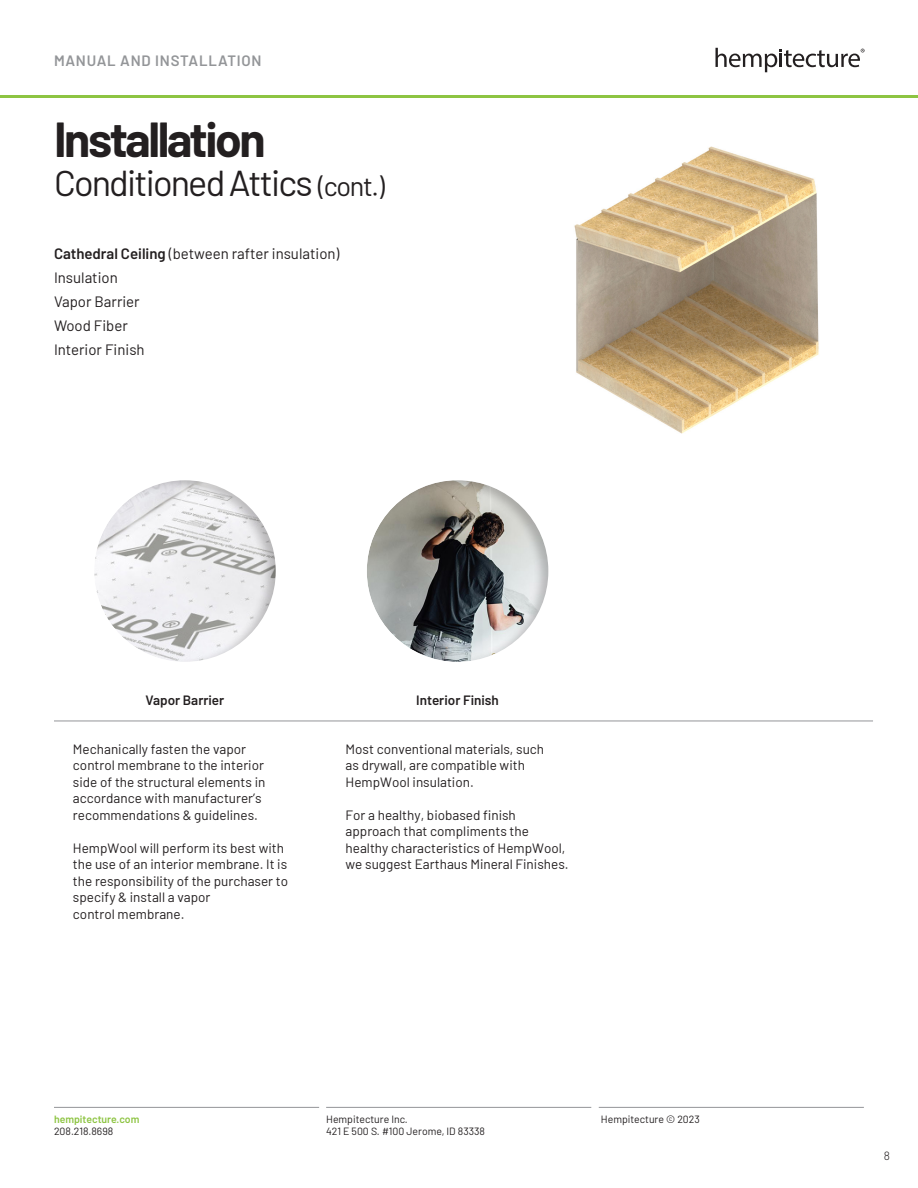
<style>
.page{position:relative;width:918px;height:1188px;background:#fff}
.page>*{position:absolute;margin:0;border:0;box-sizing:border-box;transform-origin:0 0}
.t1{font:700 48px "Barlow";letter-spacing:-.05em;color:#231f20}
.t2{font:36px "Barlow";letter-spacing:-.05em;color:#231f20}
.t3{font:15px "Barlow";color:#231f20}
.t4{font:600 15px "Barlow";letter-spacing:.05em;color:#939598}
.t5{font:13.5px/16.5px "Barlow";color:#231f20}
.t6{font:600 13.5px "Barlow";color:#231f20}
.t7{font:300 12px "Barlow";color:#231f20}
.t8{font:10.5px/12.6px "Barlow";color:#231f20}
.t9{font:600 10.5px "Barlow";color:#8dc442}
.s1{font-size:27px}
.s2{font-weight:600}
</style>
<div class="page">
<hr style="left:0;top:95px;width:918px;height:3px;background:#8dc442">
<svg style="left:716px;top:48px;width:149px;height:24px"></svg>
<hr style="left:54px;top:1107px;width:265px;height:1px;background:#939598">
<hr style="left:326px;top:1107px;width:265px;height:1px;background:#939598">
<hr style="left:599px;top:1107px;width:265px;height:1px;background:#939598">
<div style="left:93px;top:478px;width:185px;height:184px;background:#231f20;opacity:.25"></div>
<div style="left:365px;top:478px;width:186px;height:184px;background:#231f20;opacity:.25"></div>
<hr style="left:54px;top:721px;width:819px;height:1px;background:#939598">
<img style="left:574px;top:146px;width:245px;height:288px">
<p class="t4" style="left:54px;top:50px;width:209px">MANUAL AND INSTALLATION</p>
<p class="t1" style="left:54px;top:104px;width:213px">Installation</p>
<p class="t2" style="left:54px;top:157px;width:332px">Conditioned Attics <span class="s1">(cont.)</span></p>
<p class="t3" style="left:54px;top:243px;width:287px"><span class="s2">Cathedral Ceiling</span> (between rafter insulation)</p>
<p class="t3" style="left:54px;top:267px;width:65px">Insulation</p>
<p class="t3" style="left:54px;top:291px;width:87px">Vapor Barrier</p>
<p class="t3" style="left:54px;top:315px;width:75px">Wood Fiber</p>
<p class="t3" style="left:54px;top:339px;width:92px">Interior Finish</p>
<p class="t6" style="left:146px;top:690px;width:80px">Vapor Barrier</p>
<p class="t6" style="left:416px;top:690px;width:84px">Interior Finish</p>
<p class="t5" style="left:73px;top:740px;width:194px">Mechanically fasten the vapor control membrane to the interior side of the structural elements in accordance with manufacturer’s recommendations &amp; guidelines.</p>
<p class="t5" style="left:73px;top:839px;width:217px">HempWool will perform its best with the use of an interior membrane. It is the responsibility of the purchaser to specify &amp; install a vapor</p>
<p class="t5" style="left:73px;top:905px;width:113px">control membrane.</p>
<p class="t5" style="left:346px;top:740px;width:200px">Most conventional materials, such as drywall, are compatible with<br>HempWool insulation.</p>
<p class="t5" style="left:346px;top:806px;width:225px">For a healthy, biobased finish approach that compliments the healthy characteristics of HempWool, we suggest Earthaus Mineral Finishes.</p>
<p class="t9" style="left:54px;top:1111px;width:87px">hempitecture.com</p>
<p class="t8" style="left:54px;top:1124px;width:61px">208.218.8698</p>
<p class="t8" style="left:326px;top:1112px;width:160px">Hempitecture Inc.<br>421 E 500 S. #100 Jerome, ID 83338</p>
<p class="t8" style="left:601px;top:1112px;width:101px">Hempitecture © 2023</p>
<p class="t7" style="left:884px;top:1148px;width:8px">8</p>
</div>
